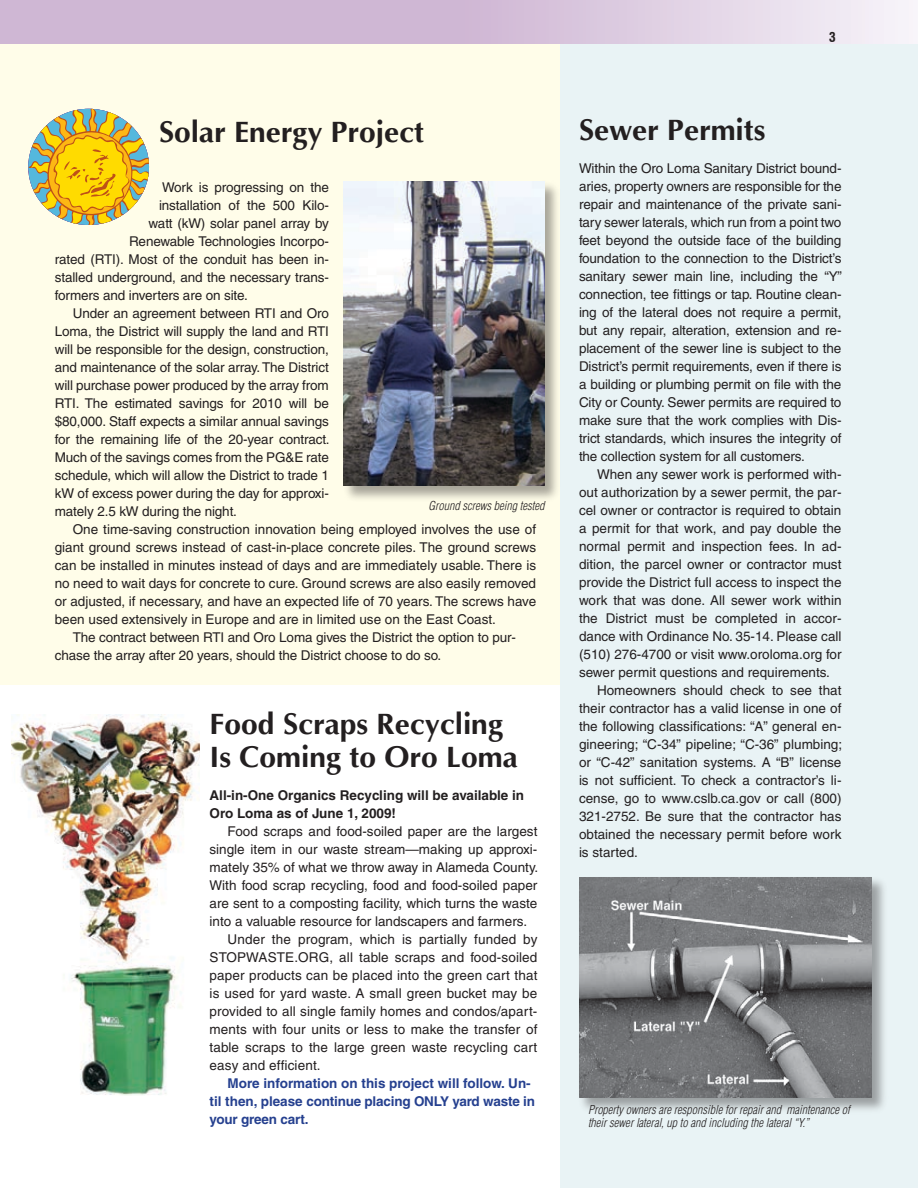
<style>
.page{position:relative;width:918px;height:1188px;background:#fff}
.page>*{position:absolute;margin:0;border:0;box-sizing:border-box;transform-origin:0 0}
.t1{font:700 30px/33px "Ottawa";color:#231f20}
.t2{font:13.5px/18px "Helvetica";color:#231f20;text-align:justify}
.t3{font:700 13.5px/18px "Helvetica";color:#25408f}
.t4{font:700 13.5px/18px "Helvetica";color:#231f20}
.t5{font:700 condensed 13.5px "Switzerland";color:#231f20}
.t6{font:italic 300 condensed 12px/13.5px "Helvetica";color:#231f20}
</style>
<div class="page">
<div style="left:0;top:38px;width:560px;height:647px;background:#fffde9"></div>
<div style="left:560px;top:0;width:358px;height:1188px;background:#e9f3f5"></div>
<svg style="left:0;top:0;width:918px;height:44px;background:#d8c5dd"></svg>
<svg style="left:28px;top:109px;width:121px;height:116px"></svg>
<img style="left:12px;top:714px;width:188px;height:381px">
<div style="left:342px;top:180px;width:219px;height:322px;background:#231f20;opacity:.4"></div>
<img style="left:344px;top:182px;width:200px;height:304px">
<div style="left:578px;top:875px;width:311px;height:240px;background:#231f20;opacity:.4"></div>
<img style="left:579px;top:878px;width:293px;height:220px">
<h1 class="t1" style="left:159px;top:115px;width:267px">Solar Energy Project</h1>
<p class="t2" style="left:162px;top:179px;width:168px">Work is progressing on the</p>
<p class="t2" style="left:159px;top:197px;width:171px">installation of the 500 Kilo-</p>
<p class="t2" style="left:149px;top:215px;width:182px">watt (kW) solar panel array by</p>
<p class="t2" style="left:129px;top:233px;width:201px">Renewable Technologies Incorpo-</p>
<p class="t2" style="left:55px;top:251px;width:276px">rated (RTI). Most of the conduit has been in-</p>
<p class="t2" style="left:55px;top:269px;width:276px">stalled underground, and the necessary trans-</p>
<p class="t2" style="left:55px;top:287px;width:195px">formers and inverters are on site.</p>
<p class="t2" style="left:73px;top:305px;width:258px">Under an agreement between RTI and Oro</p>
<p class="t2" style="left:55px;top:323px;width:276px">Loma, the District will supply the land and RTI</p>
<p class="t2" style="left:55px;top:341px;width:276px">will be responsible for the design, construction,</p>
<p class="t2" style="left:55px;top:359px;width:276px">and maintenance of the solar array. The District</p>
<p class="t2" style="left:55px;top:377px;width:276px">will purchase power produced by the array from</p>
<p class="t2" style="left:55px;top:395px;width:276px">RTI. The estimated savings for 2010 will be</p>
<p class="t2" style="left:55px;top:413px;width:276px">$80,000. Staff expects a similar annual savings</p>
<p class="t2" style="left:55px;top:431px;width:276px">for the remaining life of the 20-year contract.</p>
<p class="t2" style="left:55px;top:449px;width:276px">Much of the savings comes from the PG&amp;E rate</p>
<p class="t2" style="left:55px;top:467px;width:276px">schedule, which will allow the District to trade 1</p>
<p class="t2" style="left:55px;top:485px;width:276px">kW of excess power during the day for approxi-</p>
<p class="t2" style="left:55px;top:503px;width:184px">mately 2.5 kW during the night.</p>
<p class="t2" style="left:73px;top:521px;width:465px">One time-saving construction innovation being employed involves the use of</p>
<p class="t2" style="left:55px;top:539px;width:483px">giant ground screws instead of cast-in-place concrete piles. The ground screws</p>
<p class="t2" style="left:55px;top:557px;width:483px">can be installed in minutes instead of days and are immediately usable. There is</p>
<p class="t2" style="left:55px;top:575px;width:483px">no need to wait days for concrete to cure. Ground screws are also easily removed</p>
<p class="t2" style="left:55px;top:593px;width:483px">or adjusted, if necessary, and have an expected life of 70 years. The screws have</p>
<p class="t2" style="left:55px;top:611px;width:443px">been used extensively in Europe and are in limited use on the East Coast.</p>
<p class="t2" style="left:73px;top:629px;width:445px">The contract between RTI and Oro Loma gives the District the option to pur-</p>
<p class="t2" style="left:55px;top:647px;width:388px">chase the array after 20 years, should the District choose to do so.</p>
<p class="t6" style="left:429px;top:499px;width:117px">Ground screws being tested</p>
<h1 class="t1" style="left:210px;top:707px;width:310px">Food Scraps Recycling<br>Is Coming to Oro Loma</h1>
<p class="t4" style="left:210px;top:786px;width:316px">All-in-One Organics Recycling will be available in<br>Oro Loma as of June 1, 2009!</p>
<p class="t2" style="left:228px;top:822px;width:311px">Food scraps and food-soiled paper are the largest</p>
<p class="t2" style="left:210px;top:840px;width:329px">single item in our waste stream—making up approxi-</p>
<p class="t2" style="left:210px;top:858px;width:330px">mately 35% of what we throw away in Alameda County.</p>
<p class="t2" style="left:210px;top:876px;width:329px">With food scrap recycling, food and food-soiled paper</p>
<p class="t2" style="left:210px;top:894px;width:329px">are sent to a composting facility, which turns the waste</p>
<p class="t2" style="left:210px;top:912px;width:319px">into a valuable resource for landscapers and farmers.</p>
<p class="t2" style="left:228px;top:930px;width:311px">Under the program, which is partially funded by</p>
<p class="t2" style="left:210px;top:948px;width:329px">STOPWASTE.ORG, all table scraps and food-soiled</p>
<p class="t2" style="left:210px;top:966px;width:329px">paper products can be placed into the green cart that</p>
<p class="t2" style="left:210px;top:984px;width:329px">is used for yard waste. A small green bucket may be</p>
<p class="t2" style="left:210px;top:1002px;width:329px">provided to all single family homes and condos/apart-</p>
<p class="t2" style="left:210px;top:1020px;width:329px">ments with four units or less to make the transfer of</p>
<p class="t2" style="left:210px;top:1038px;width:329px">table scraps to the large green waste recycling cart</p>
<p class="t2" style="left:210px;top:1056px;width:113px">easy and efficient.</p>
<p class="t3" style="left:210px;top:1074px;width:327px;text-indent:18px">More information on this project will follow. Un&shy;til then, please continue placing ONLY yard waste in your green cart.</p>
<p class="t5" style="left:829px;top:29px;width:8px">3</p>
<h1 class="t1" style="left:579px;top:113px;width:188px">Sewer Permits</h1>
<p class="t2" style="left:579px;top:159px;width:265px">Within the Oro Loma Sanitary District bound&shy;aries, property owners are responsible for the repair and maintenance of the private sani&shy;tary sewer laterals, which run from a point two feet beyond the outside face of the building foundation to the connection to the District’s sanitary sewer main line, including the “Y” connection, tee fittings or tap. Routine clean&shy;ing of the lateral does not require a permit, but any repair, alteration, extension and re&shy;placement of the sewer line is subject to the District’s permit requirements, even if there is a building or plumbing permit on file with the City or County. Sewer permits are required to make sure that the work complies with Dis&shy;trict standards, which insures the integrity of the collection system for all customers.</p>
<p class="t2" style="left:597px;top:465px;width:246px">When any sewer work is performed with-</p>
<p class="t2" style="left:579px;top:483px;width:264px">out authorization by a sewer permit, the par-</p>
<p class="t2" style="left:579px;top:501px;width:264px">cel owner or contractor is required to obtain</p>
<p class="t2" style="left:579px;top:519px;width:264px">a permit for that work, and pay double the</p>
<p class="t2" style="left:579px;top:537px;width:264px">normal permit and inspection fees. In ad-</p>
<p class="t2" style="left:579px;top:555px;width:264px">dition, the parcel owner or contractor must</p>
<p class="t2" style="left:579px;top:573px;width:264px">provide the District full access to inspect the</p>
<p class="t2" style="left:579px;top:591px;width:264px">work that was done. All sewer work within</p>
<p class="t2" style="left:579px;top:609px;width:264px">the District must be completed in accor-</p>
<p class="t2" style="left:579px;top:627px;width:264px">dance with Ordinance No. 35-14. Please call</p>
<p class="t2" style="left:579px;top:645px;width:264px">(510) 276-4700 or visit www.oroloma.org for</p>
<p class="t2" style="left:579px;top:663px;width:253px">sewer permit questions and requirements.</p>
<p class="t2" style="left:597px;top:681px;width:246px">Homeowners should check to see that</p>
<p class="t2" style="left:579px;top:699px;width:264px">their contractor has a valid license in one of</p>
<p class="t2" style="left:579px;top:717px;width:264px">the following classifications: “A” general en-</p>
<p class="t2" style="left:579px;top:735px;width:265px">gineering; “C-34” pipeline; “C-36” plumbing;</p>
<p class="t2" style="left:579px;top:753px;width:264px">or “C-42” sanitation systems. A “B” license</p>
<p class="t2" style="left:579px;top:771px;width:264px">is not sufficient. To check a contractor’s li-</p>
<p class="t2" style="left:579px;top:789px;width:264px">cense, go to www.cslb.ca.gov or call (800)</p>
<p class="t2" style="left:579px;top:807px;width:264px">321-2752. Be sure that the contractor has</p>
<p class="t2" style="left:579px;top:825px;width:264px">obtained the necessary permit before work</p>
<p class="t2" style="left:579px;top:843px;width:61px">is started.</p>
<p class="t6" style="left:588px;top:1103px;width:263px">Property owners are responsible for repair and maintenance of their sewer lateral, up to and including the lateral “Y.”</p>
</div>
